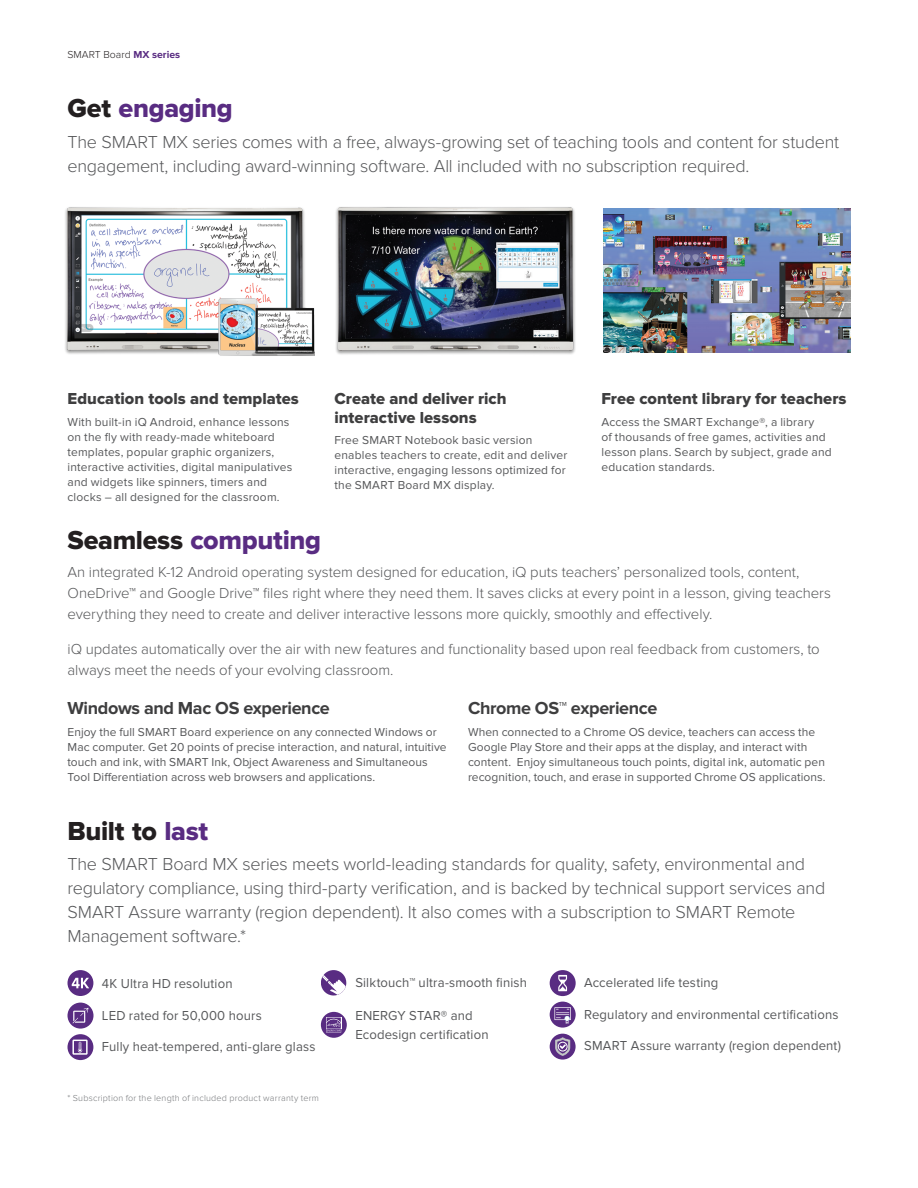
<style>
.page{position:relative;width:918px;height:1188px;background:#fff}
.page>*{position:absolute;margin:0;border:0;box-sizing:border-box;transform-origin:0 0}
.Section_Head{font:27px "Proxima Nova Extrabld";letter-spacing:-.01em;color:#592c82}
.Section_Head-2{font:27px "Proxima Nova Extrabld";letter-spacing:-.015em;color:#231f20}
.Page_2_Intro_Copy{font:300 18px/24px "Proxima Nova";letter-spacing:-.015em;color:#57585a}
.Computing_subheads{font:700 18px "Proxima Nova";letter-spacing:-.02em;color:#3e3e3f}
.SMALL_SUBHEAD{font:16.5px/18.8px "Proxima Nova Extrabld";color:#3e3e3f}
.Page_2_Intro_Copy-2{font:300 15px/21px "Proxima Nova";letter-spacing:-.005em;color:#57585a}
.Bullets{font:13.5px/19.5px "Proxima Nova";letter-spacing:.01em;color:#57585a}
.SMALL_BODY{font:12px/15px "Proxima Nova";letter-spacing:.015em;color:#57585a}
.Small_Computing_text{font:12px/15px "Proxima Nova";letter-spacing:.005em;color:#57585a}
.Computing_subheads-2{font:12px/15px "Proxima Nova";letter-spacing:.005em;color:#57585a}
.t1{font:300 10.5px "Proxima Nova";color:#231f20}
.mousetype{font:300 9px "Proxima Nova";letter-spacing:.025em;color:#76787b}
.s1{font-weight:700;color:#592c82}
.s2{color:#231f20}
.s3{color:#592c82}
</style>
<div class="page">
<div style="left:67px;top:970px;width:26px;height:26px;background:#592c82;border-radius:50%"></div>
<svg style="left:72px;top:978px;width:17px;height:10px"></svg>
<svg style="left:67px;top:1003px;width:27px;height:26px"></svg>
<svg style="left:73px;top:1008px;width:15px;height:15px"></svg>
<div style="left:67px;top:1034px;width:26px;height:26px;background:#592c82;border-radius:50%"></div>
<svg style="left:72px;top:1040px;width:16px;height:15px"></svg>
<svg style="left:321px;top:970px;width:25px;height:25px"></svg>
<svg style="left:321px;top:1012px;width:26px;height:26px"></svg>
<div style="left:550px;top:970px;width:26px;height:26px;background:#592c82;border-radius:50%"></div>
<svg style="left:558px;top:975px;width:9px;height:16px"></svg>
<div style="left:550px;top:1002px;width:26px;height:26px;background:#592c82;border-radius:50%"></div>
<svg style="left:554px;top:1007px;width:17px;height:17px"></svg>
<svg style="left:550px;top:1034px;width:26px;height:26px"></svg>
<svg style="left:556px;top:1038px;width:14px;height:18px"></svg>
<svg style="left:326px;top:1017px;width:15px;height:1px"></svg>
<svg style="left:326px;top:1018px;width:15px;height:15px"></svg>
<img style="left:603px;top:208px;width:247px;height:145px">
<img style="left:65px;top:207px;width:249px;height:149px">
<img style="left:336px;top:207px;width:240px;height:148px">
<p class="t1" style="left:68px;top:48px;width:114px">SMART Board <span class="s1">MX series</span></p>
<p class="Section_Head" style="left:68px;top:93px;width:167px"><span class="s2">Get</span> engaging</p>
<p class="Page_2_Intro_Copy" style="left:68px;top:130px;width:773px">The SMART MX series comes with a free, always-growing set of teaching tools and content for student engagement, including award-winning software. All included with no subscription required.</p>
<p class="SMALL_SUBHEAD" style="left:68px;top:390px;width:233px">Education tools and templates</p>
<p class="SMALL_BODY" style="left:68px;top:414px;width:226px">With built-in iQ Android, enhance lessons on the fly with ready-made whiteboard templates, popular graphic organizers, interactive activities, digital manipulatives and widgets like spinners, timers and clocks – all designed for the classroom.</p>
<p class="SMALL_SUBHEAD" style="left:334px;top:390px;width:174px">Create and deliver rich interactive lessons</p>
<p class="SMALL_BODY" style="left:334px;top:433px;width:234px">Free SMART Notebook basic version enables teachers to create, edit and deliver interactive, engaging lessons optimized for the SMART Board MX display.</p>
<p class="SMALL_SUBHEAD" style="left:602px;top:390px;width:247px">Free content library for teachers</p>
<p class="SMALL_BODY" style="left:602px;top:414px;width:232px">Access the SMART Exchange®, a library<br>of thousands of free games, activities and lesson plans. Search by subject, grade and education standards.</p>
<p class="Section_Head" style="left:68px;top:525px;width:255px"><span class="s2">Seamless</span> computing</p>
<p class="Page_2_Intro_Copy-2" style="left:68px;top:562px;width:765px">An integrated K-12 Android operating system designed for education, iQ puts teachers’ personalized tools, content,<br>OneDrive™ and Google Drive™ files right where they need them. It saves clicks at every point in a lesson, giving teachers everything they need to create and deliver interactive lessons more quickly, smoothly and effectively.</p>
<p class="Page_2_Intro_Copy-2" style="left:68px;top:638px;width:754px">iQ updates automatically over the air with new features and functionality based upon real feedback from customers, to always meet the needs of your evolving classroom.</p>
<p class="Computing_subheads" style="left:68px;top:698px;width:264px">Windows and Mac OS experience</p>
<p class="Small_Computing_text" style="left:68px;top:725px;width:381px">Enjoy the full SMART Board experience on any connected Windows or Mac computer. Get 20 points of precise interaction, and natural, intuitive touch and ink, with SMART Ink, Object Awareness and Simultaneous Tool Differentiation across web browsers and applications.</p>
<p class="Computing_subheads" style="left:468px;top:698px;width:191px">Chrome OS™ experience</p>
<p class="Computing_subheads-2" style="left:468px;top:725px;width:359px">When connected to a Chrome OS device, teachers can access the Google Play Store and their apps at the display, and interact with content. Enjoy simultaneous touch points, digital ink, automatic pen recognition, touch, and erase in supported Chrome OS applications.</p>
<p class="Section_Head-2" style="left:68px;top:815px;width:142px">Built to <span class="s3">last</span></p>
<p class="Page_2_Intro_Copy" style="left:68px;top:853px;width:759px">The SMART Board MX series meets world-leading standards for quality, safety, environmental and regulatory compliance, using third-party verification, and is backed by technical support services and SMART Assure warranty (region dependent). It also comes with a subscription to SMART Remote Management software.*</p>
<p class="Bullets" style="left:102px;top:974px;width:132px">4K Ultra HD resolution</p>
<p class="Bullets" style="left:102px;top:1006px;width:161px">LED rated for 50,000 hours</p>
<p class="Bullets" style="left:102px;top:1037px;width:215px">Fully heat-tempered, anti-glare glass</p>
<p class="mousetype" style="left:68px;top:1092px;width:253px">* Subscription for the length of included product warranty term</p>
<p class="Bullets" style="left:355px;top:973px;width:173px">Silktouch™ ultra-smooth finish</p>
<p class="Bullets" style="left:355px;top:1006px;width:135px">ENERGY STAR® and<br>Ecodesign certification</p>
<p class="Bullets" style="left:584px;top:973px;width:136px">Accelerated life testing</p>
<p class="Bullets" style="left:584px;top:1005px;width:256px">Regulatory and environmental certifications</p>
<p class="Bullets" style="left:584px;top:1036px;width:258px">SMART Assure warranty (region dependent)</p>
</div>
